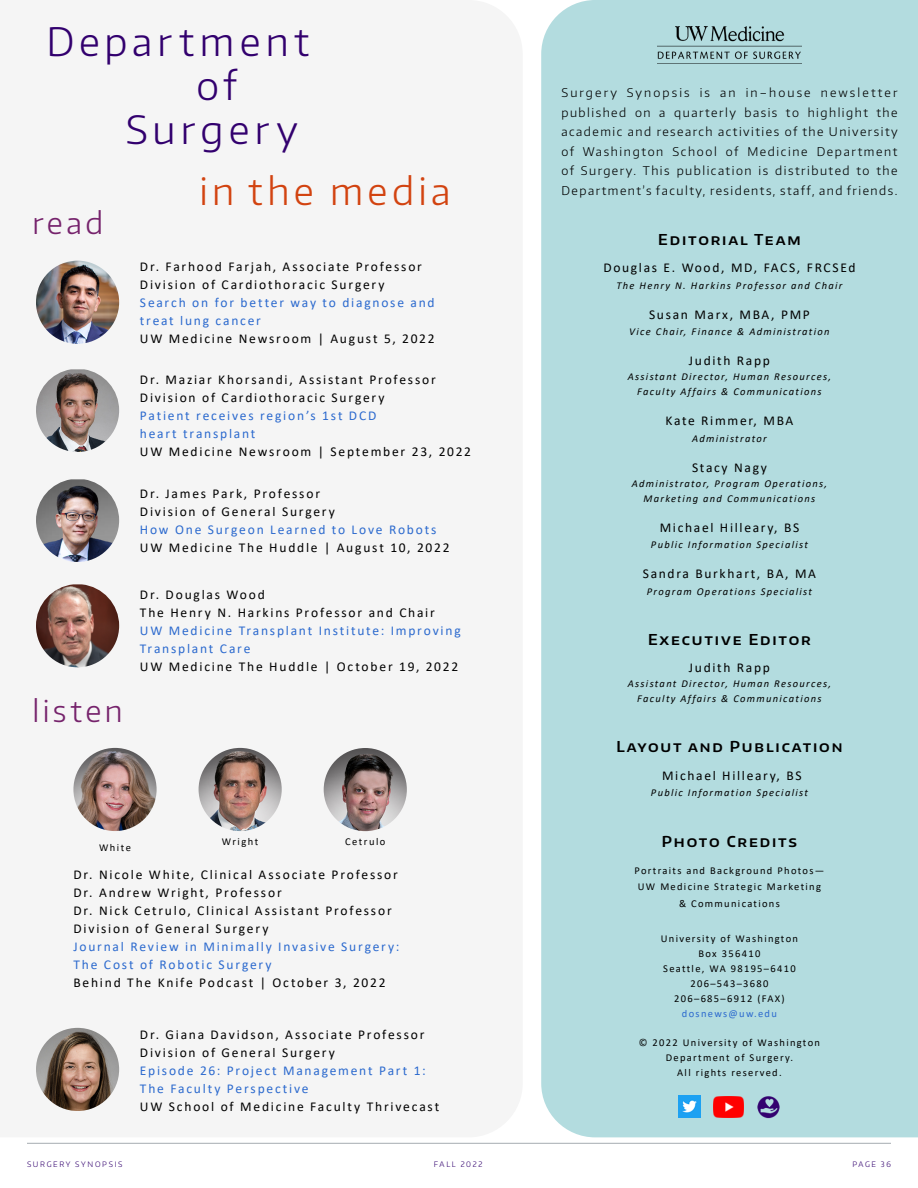
<style>
.page{position:relative;width:918px;height:1188px;background:#fff}
.page>*{position:absolute;margin:0;border:0;box-sizing:border-box;transform-origin:0 0}
.t1{font:300 39px "Encode Sans Normal";letter-spacing:.135em;color:#32006e}
.t2{font:300 37.5px "Encode Sans Normal";letter-spacing:.115em;color:#d24310}
.t3{font:300 30px "Encode Sans Normal";letter-spacing:.115em;color:#76236c}
.t4{font:600 15px "Encode Sans Normal";letter-spacing:.125em;color:#000}
.t5{font:13.5px/18px "Calibri";letter-spacing:.13em;color:#000}
.t6{font:13.5px/18px "Calibri";letter-spacing:.13em;color:#2c6ace}
.t7{font:300 12px/19.5px "Encode Sans Normal";letter-spacing:.125em;color:#000;text-align:justify}
.t8{font:italic 10.5px/15px "Calibri";letter-spacing:.125em;color:#000;text-align:center}
.t9{font:10.5px/15px "Calibri";letter-spacing:.125em;color:#000;text-align:center}
.t10{font:10.5px "Calibri";letter-spacing:.125em;color:#2c6ace}
.t11{font:300 7.5px "Encode Sans Normal";letter-spacing:.22em;color:#32006e}
</style>
<div class="page">
<hr style="left:27px;top:1143px;width:864px;height:1px;background:#a6acb1">
<img style="left:36px;top:261px;width:83px;height:83px;border-radius:42px">
<div style="left:541px;top:0;width:377px;height:1137px;background:#b3dcdf"></div>
<img style="left:679px;top:1096px;width:21px;height:21px">
<img style="left:713px;top:1096px;width:31px;height:22px">
<img style="left:756px;top:1095px;width:24px;height:24px">
<img style="left:658px;top:27px;width:144px;height:36px">
<img style="left:36px;top:369px;width:83px;height:83px">
<img style="left:36px;top:479px;width:83px;height:83px">
<img style="left:36px;top:1028px;width:83px;height:83px;border-radius:42px">
<img style="left:73px;top:748px;width:84px;height:83px;border-radius:42px">
<img style="left:199px;top:748px;width:83px;height:83px;border-radius:42px">
<img style="left:324px;top:748px;width:83px;height:83px;border-radius:42px">
<img style="left:36px;top:584px;width:83px;height:83px">
<h1 class="t1" style="left:46px;top:16px;width:264px">Department</h1>
<h1 class="t1" style="left:196px;top:60px;width:42px">of</h1>
<h1 class="t1" style="left:126px;top:104px;width:173px">Surgery</h1>
<h2 class="t2" style="left:200px;top:166px;width:252px">in the media</h2>
<h3 class="t3" style="left:32px;top:203px;width:72px">read</h3>
<h3 class="t3" style="left:32px;top:691px;width:92px">listen</h3>
<p class="t5" style="left:140px;top:257px;width:284px">Dr. Farhood Farjah, Associate Professor<br>Division of Cardiothoracic Surgery</p>
<p class="t6" style="left:140px;top:293px;width:296px">Search on for better way to diagnose and treat lung cancer</p>
<p class="t5" style="left:140px;top:329px;width:296px">UW Medicine Newsroom | August 5, 2022</p>
<p class="t5" style="left:140px;top:370px;width:297px">Dr. Maziar Khorsandi, Assistant Professor<br>Division of Cardiothoracic Surgery</p>
<p class="t6" style="left:140px;top:406px;width:238px">Patient receives region’s 1st DCD heart transplant</p>
<p class="t5" style="left:140px;top:442px;width:333px">UW Medicine Newsroom | September 23, 2022</p>
<p class="t5" style="left:140px;top:485px;width:197px">Dr. James Park, Professor<br>Division of General Surgery</p>
<p class="t6" style="left:140px;top:521px;width:298px">How One Surgeon Learned to Love Robots</p>
<p class="t5" style="left:140px;top:539px;width:311px">UW Medicine The Huddle | August 10, 2022</p>
<p class="t5" style="left:140px;top:586px;width:296px">Dr. Douglas Wood<br>The Henry N. Harkins Professor and Chair</p>
<p class="t6" style="left:140px;top:622px;width:322px">UW Medicine Transplant Institute: Improving<br>Transplant Care</p>
<p class="t5" style="left:140px;top:658px;width:320px">UW Medicine The Huddle | October 19, 2022</p>
<p class="t9" style="left:99px;top:840px;width:33px">White</p>
<p class="t9" style="left:222px;top:834px;width:38px">Wright</p>
<p class="t9" style="left:345px;top:834px;width:42px">Cetrulo</p>
<p class="t5" style="left:73px;top:865px;width:326px">Dr. Nicole White, Clinical Associate Professor Dr. Andrew Wright, Professor<br>Dr. Nick Cetrulo, Clinical Assistant Professor Division of General Surgery</p>
<p class="t6" style="left:73px;top:937px;width:328px">Journal Review in Minimally Invasive Surgery:<br>The Cost of Robotic Surgery</p>
<p class="t5" style="left:73px;top:973px;width:314px">Behind The Knife Podcast | October 3, 2022</p>
<p class="t5" style="left:140px;top:1025px;width:286px">Dr. Giana Davidson, Associate Professor<br>Division of General Surgery</p>
<p class="t6" style="left:140px;top:1061px;width:287px">Episode 26: Project Management Part 1:<br>The Faculty Perspective</p>
<p class="t5" style="left:140px;top:1097px;width:301px">UW School of Medicine Faculty Thrivecast</p>
<p class="t7" style="left:561px;top:82px;width:338px">Surgery Synopsis is an in–house newsletter published on a quarterly basis to highlight the academic and research activities of the University of Washington School of Medicine Department of Surgery. This publication is distributed to the Department’s faculty, residents, staff, and friends.</p>
<p class="t4" style="left:658px;top:229px;width:144px">Editorial Team</p>
<p class="t5" style="left:603px;top:258px;width:254px">Douglas E. Wood, MD, FACS, FRCSEd</p>
<p class="t8" style="left:616px;top:277px;width:227px">The Henry N. Harkins Professor and Chair</p>
<p class="t5" style="left:649px;top:305px;width:162px">Susan Marx, MBA, PMP</p>
<p class="t8" style="left:629px;top:324px;width:202px">Vice Chair, Finance &amp; Administration</p>
<p class="t5" style="left:689px;top:351px;width:83px">Judith Rapp</p>
<p class="t8" style="left:628px;top:369px;width:205px">Assistant Director, Human Resources,<br>Faculty Affairs &amp; Communications</p>
<p class="t5" style="left:666px;top:411px;width:129px">Kate Rimmer, MBA</p>
<p class="t8" style="left:692px;top:430px;width:76px">Administrator</p>
<p class="t5" style="left:692px;top:458px;width:76px">Stacy Nagy</p>
<p class="t8" style="left:632px;top:475px;width:197px">Administrator, Program Operations,<br>Marketing and Communications</p>
<p class="t5" style="left:660px;top:518px;width:141px">Michael Hilleary, BS</p>
<p class="t8" style="left:651px;top:537px;width:159px">Public Information Specialist</p>
<p class="t5" style="left:643px;top:564px;width:175px">Sandra Burkhart, BA, MA</p>
<p class="t8" style="left:647px;top:583px;width:167px">Program Operations Specialist</p>
<p class="t4" style="left:648px;top:629px;width:164px">Executive Editor</p>
<p class="t5" style="left:689px;top:658px;width:83px">Judith Rapp</p>
<p class="t8" style="left:628px;top:676px;width:205px">Assistant Director, Human Resources,<br>Faculty Affairs &amp; Communications</p>
<p class="t4" style="left:616px;top:737px;width:228px">Layout and Publication</p>
<p class="t5" style="left:662px;top:766px;width:141px">Michael Hilleary, BS</p>
<p class="t8" style="left:651px;top:785px;width:159px">Public Information Specialist</p>
<p class="t4" style="left:662px;top:831px;width:137px">Photo Credits</p>
<p class="t9" style="left:635px;top:862px;width:191px;line-height:16.5px">Portraits and Background Photos—<br>UW Medicine Strategic Marketing &amp; Communications</p>
<p class="t9" style="left:661px;top:931px;width:139px">University of Washington<br>Box 356410<br>Seattle, WA 98195–6410<br>206–543–3680<br>206–685–6912 (FAX)</p>
<p class="t10" style="left:682px;top:1006px;width:97px">dosnews@uw.edu</p>
<p class="t9" style="left:639px;top:1034px;width:183px">© 2022 University of Washington<br>Department of Surgery.<br>All rights reserved.</p>
<p class="t11" style="left:27px;top:1159px;width:97px">SURGERY SYNOPSIS</p>
<p class="t11" style="left:434px;top:1159px;width:50px">FALL 2022</p>
<p class="t11" style="left:852px;top:1159px;width:40px">PAGE 36</p>
</div>
